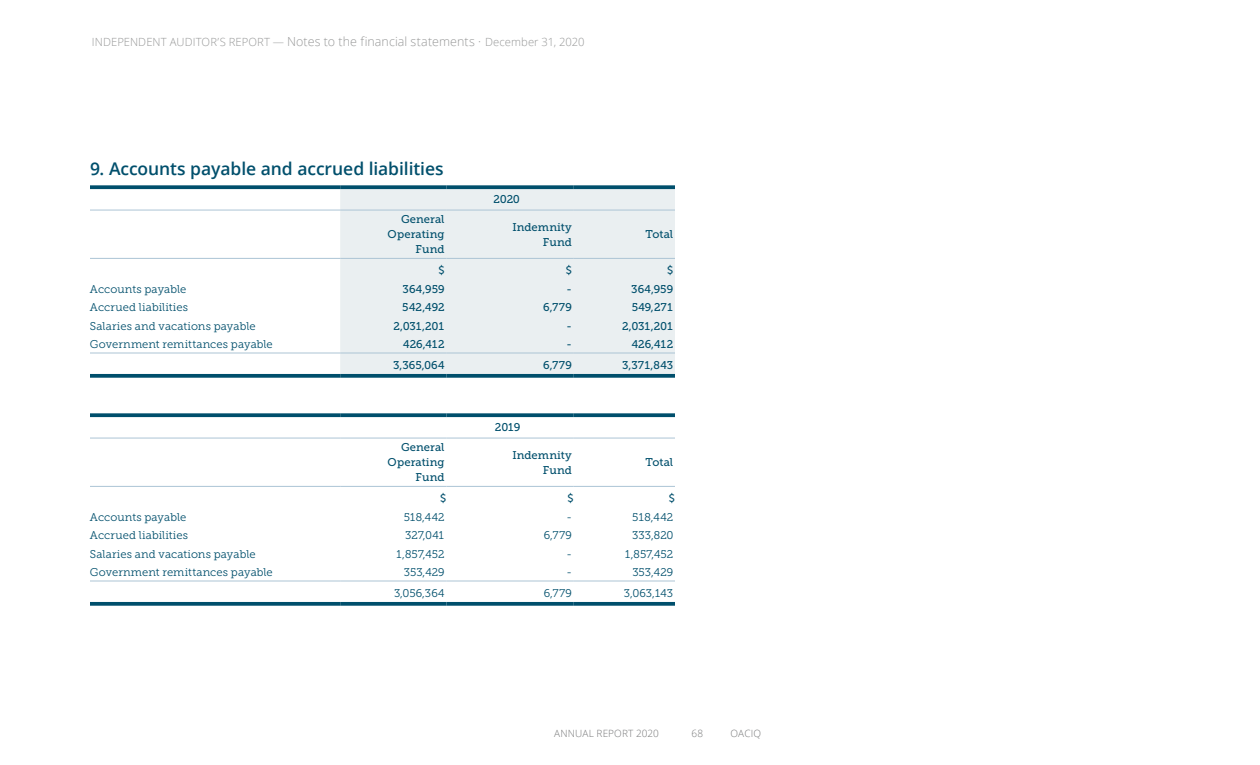
<style>
.page{position:relative;width:1260px;height:765px;background:#fff}
.page>*{position:absolute;margin:0;border:0;box-sizing:border-box;transform-origin:0 0}
.t1{font:600 17.5px "Open Sans";letter-spacing:-.005em;color:#004f6c}
.t2{font:11.25px "Museo Slab 300";letter-spacing:.005em;color:#004f6c}
.t3{font:11.25px/15px "Museo Slab 500";letter-spacing:.005em;color:#004f6c;text-align:right}
.t4{font:300 11.25px "Open Sans";letter-spacing:.01em;color:#979898}
.t5{font:300 10px "Open Sans";letter-spacing:.015em;color:#777879}
.s1{font-size:12.5px}
</style>
<div class="page">
<div style="left:340px;top:189px;width:335px;height:185px;background:#eaeff1"></div>
<svg style="left:90px;top:185px;width:250px;height:4px"></svg>
<svg style="left:340px;top:185px;width:106px;height:4px"></svg>
<svg style="left:446px;top:185px;width:128px;height:4px"></svg>
<svg style="left:574px;top:185px;width:101px;height:4px"></svg>
<svg style="left:90px;top:374px;width:250px;height:4px"></svg>
<svg style="left:340px;top:374px;width:106px;height:4px"></svg>
<svg style="left:446px;top:374px;width:128px;height:4px"></svg>
<svg style="left:574px;top:374px;width:101px;height:4px"></svg>
<svg style="left:340px;top:602px;width:106px;height:4px"></svg>
<svg style="left:446px;top:602px;width:128px;height:4px"></svg>
<svg style="left:574px;top:602px;width:101px;height:4px"></svg>
<svg style="left:90px;top:602px;width:250px;height:4px"></svg>
<svg style="left:90px;top:413px;width:250px;height:4px"></svg>
<svg style="left:340px;top:413px;width:106px;height:4px"></svg>
<svg style="left:446px;top:413px;width:128px;height:4px"></svg>
<svg style="left:574px;top:413px;width:101px;height:4px"></svg>
<hr style="left:90px;top:210px;width:250px;height:1px;background:#acc4d5">
<hr style="left:340px;top:210px;width:106px;height:1px;background:#acc4d5">
<hr style="left:446px;top:210px;width:128px;height:1px;background:#acc4d5">
<hr style="left:574px;top:210px;width:101px;height:1px;background:#acc4d5">
<hr style="left:340px;top:438px;width:106px;height:1px;background:#acc4d5">
<hr style="left:446px;top:438px;width:128px;height:1px;background:#acc4d5">
<hr style="left:574px;top:438px;width:101px;height:1px;background:#acc4d5">
<hr style="left:90px;top:258px;width:250px;height:1px;background:#acc4d5">
<hr style="left:340px;top:258px;width:106px;height:1px;background:#acc4d5">
<hr style="left:446px;top:258px;width:128px;height:1px;background:#acc4d5">
<hr style="left:574px;top:258px;width:101px;height:1px;background:#acc4d5">
<hr style="left:340px;top:486px;width:106px;height:1px;background:#acc4d5">
<hr style="left:446px;top:486px;width:128px;height:1px;background:#acc4d5">
<hr style="left:574px;top:486px;width:101px;height:1px;background:#acc4d5">
<hr style="left:90px;top:353px;width:250px;height:1px;background:#acc4d5">
<hr style="left:340px;top:353px;width:106px;height:1px;background:#acc4d5">
<hr style="left:446px;top:353px;width:128px;height:1px;background:#acc4d5">
<hr style="left:574px;top:353px;width:101px;height:1px;background:#acc4d5">
<hr style="left:90px;top:438px;width:250px;height:1px;background:#acc4d5">
<hr style="left:90px;top:486px;width:250px;height:1px;background:#acc4d5">
<hr style="left:90px;top:581px;width:250px;height:1px;background:#acc4d5">
<hr style="left:340px;top:581px;width:106px;height:1px;background:#acc4d5">
<hr style="left:446px;top:581px;width:128px;height:1px;background:#acc4d5">
<hr style="left:574px;top:581px;width:101px;height:1px;background:#acc4d5">
<p class="t4" style="left:92px;top:34px;width:494px">INDEPENDENT AUDITOR’S REPORT — <span class="s1">Notes to the financial statements ·</span> December 31, 2020</p>
<h1 class="t1" style="left:90px;top:156px;width:355px">9. Accounts payable and accrued liabilities</h1>
<p class="t3" style="left:494px;top:192px;width:28px">2020</p>
<p class="t3" style="left:388px;top:212px;width:58px">General<br>Operating<br>Fund</p>
<p class="t3" style="left:512px;top:220px;width:61px">Indemnity<br>Fund</p>
<p class="t3" style="left:645px;top:227px;width:29px">Total</p>
<p class="t3" style="left:438px;top:263px;width:8px">$</p>
<p class="t3" style="left:566px;top:263px;width:8px">$</p>
<p class="t3" style="left:667px;top:263px;width:8px">$</p>
<p class="t2" style="left:90px;top:283px;width:98px">Accounts payable</p>
<p class="t3" style="left:403px;top:282px;width:44px">364,959</p>
<p class="t3" style="left:567px;top:282px;width:7px">-</p>
<p class="t3" style="left:631px;top:282px;width:44px">364,959</p>
<p class="t2" style="left:90px;top:301px;width:100px">Accrued liabilities</p>
<p class="t3" style="left:402px;top:300px;width:44px">542,492</p>
<p class="t3" style="left:543px;top:300px;width:30px">6,779</p>
<p class="t3" style="left:632px;top:300px;width:43px">549,271</p>
<p class="t2" style="left:90px;top:320px;width:167px">Salaries and vacations payable</p>
<p class="t3" style="left:393px;top:318px;width:53px">2,031,201</p>
<p class="t3" style="left:567px;top:318px;width:7px">-</p>
<p class="t3" style="left:622px;top:318px;width:53px">2,031,201</p>
<p class="t2" style="left:90px;top:338px;width:184px">Government remittances payable</p>
<p class="t3" style="left:403px;top:337px;width:43px">426,412</p>
<p class="t3" style="left:567px;top:337px;width:7px">-</p>
<p class="t3" style="left:632px;top:337px;width:43px">426,412</p>
<p class="t3" style="left:393px;top:357px;width:53px">3,365,064</p>
<p class="t3" style="left:543px;top:357px;width:30px">6,779</p>
<p class="t3" style="left:622px;top:357px;width:52px">3,371,843</p>
<p class="t3" style="left:495px;top:420px;width:27px">2019</p>
<p class="t3" style="left:388px;top:440px;width:58px">General<br>Operating<br>Fund</p>
<p class="t3" style="left:512px;top:448px;width:61px">Indemnity<br>Fund</p>
<p class="t3" style="left:645px;top:455px;width:29px">Total</p>
<p class="t3" style="left:440px;top:491px;width:8px">$</p>
<p class="t3" style="left:568px;top:491px;width:8px">$</p>
<p class="t3" style="left:669px;top:491px;width:8px">$</p>
<p class="t2" style="left:90px;top:511px;width:98px">Accounts payable</p>
<p class="t2" style="left:404px;top:511px;width:42px">518,442</p>
<p class="t2" style="left:566px;top:511px;width:7px">-</p>
<p class="t2" style="left:632px;top:511px;width:42px">518,442</p>
<p class="t2" style="left:90px;top:529px;width:100px">Accrued liabilities</p>
<p class="t2" style="left:405px;top:529px;width:41px">327,041</p>
<p class="t2" style="left:544px;top:529px;width:30px">6,779</p>
<p class="t2" style="left:632px;top:529px;width:42px">333,820</p>
<p class="t2" style="left:90px;top:548px;width:167px">Salaries and vacations payable</p>
<p class="t2" style="left:396px;top:548px;width:50px">1,857,452</p>
<p class="t2" style="left:566px;top:548px;width:7px">-</p>
<p class="t2" style="left:625px;top:548px;width:50px">1,857,452</p>
<p class="t2" style="left:90px;top:566px;width:184px">Government remittances payable</p>
<p class="t2" style="left:404px;top:566px;width:42px">353,429</p>
<p class="t2" style="left:566px;top:566px;width:7px">-</p>
<p class="t2" style="left:632px;top:566px;width:42px">353,429</p>
<p class="t2" style="left:394px;top:587px;width:52px">3,056,364</p>
<p class="t2" style="left:544px;top:587px;width:30px">6,779</p>
<p class="t2" style="left:624px;top:587px;width:51px">3,063,143</p>
<p class="t5" style="left:554px;top:727px;width:106px">ANNUAL REPORT 2020</p>
<p class="t5" style="left:691px;top:727px;width:13px">68</p>
<p class="t5" style="left:731px;top:727px;width:32px">OACIQ</p>
</div>
